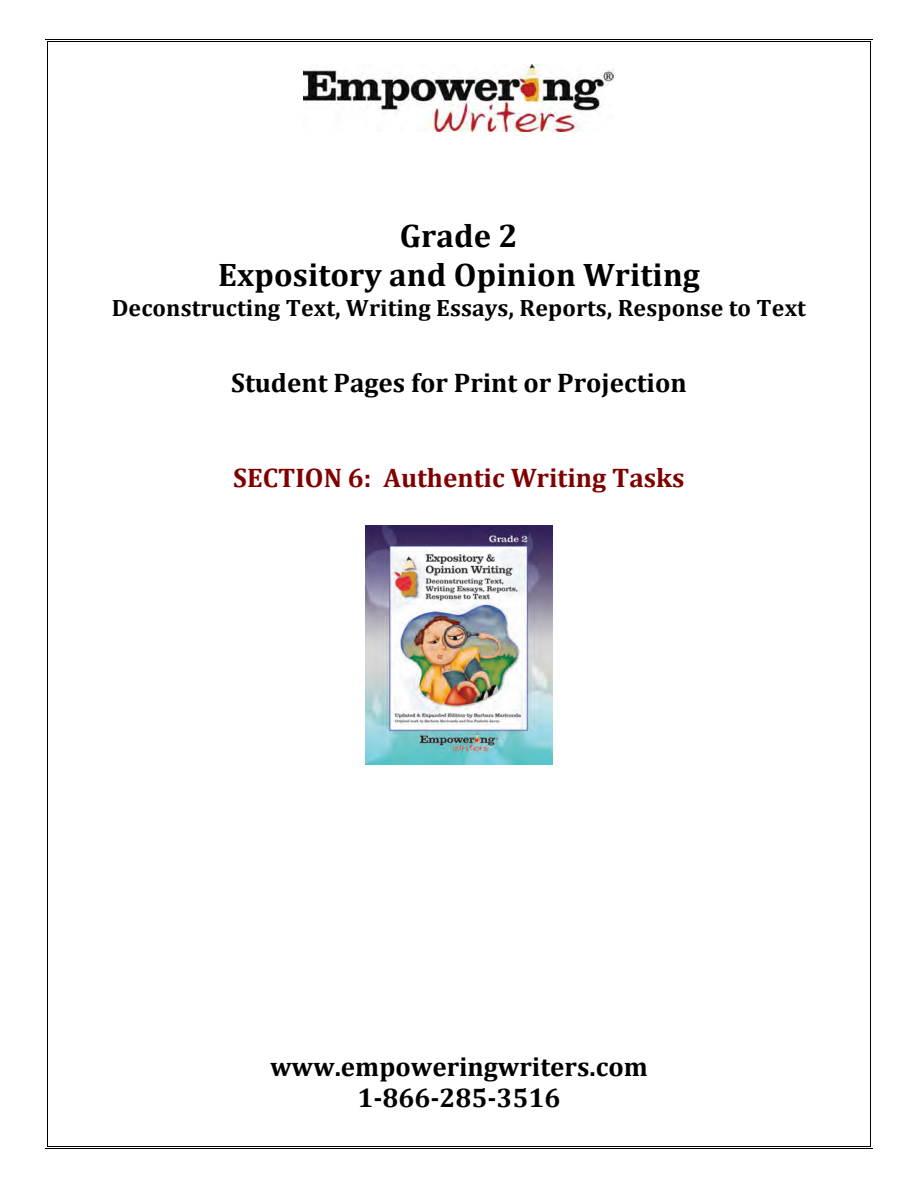
<style>
.page{position:relative;width:918px;height:1188px;background:#fff}
.page>*{position:absolute;margin:0;border:0;box-sizing:border-box;transform-origin:0 0}
.t1{font:700 32.7px/38.5px "Cambria";letter-spacing:.005em;color:#000;text-align:center}
.t2{font:700 27px/31.3px "Cambria";color:#000;text-align:center}
.t3{font:700 27px "Cambria";color:#800000}
.t4{font:700 23.7px "Cambria";letter-spacing:.005em;color:#000}
</style>
<div class="page">
<img style="left:303px;top:64px;width:311px;height:67px">
<img style="left:366px;top:525px;width:186px;height:240px">
<hr style="left:48px;top:41px;width:822px;height:1px;background:#000">
<hr style="left:47px;top:42px;width:1px;height:1104px;background:#000">
<hr style="left:872px;top:42px;width:1px;height:1104px;background:#000">
<hr style="left:870px;top:42px;width:1px;height:1104px;background:#000">
<hr style="left:48px;top:1148px;width:822px;height:1px;background:#000">
<hr style="left:48px;top:1146px;width:822px;height:1px;background:#000">
<p class="t1" style="left:218px;top:216px;width:483px">Grade 2<br>Expository and Opinion Writing</p>
<p class="t4" style="left:112px;top:294px;width:696px">Deconstructing Text, Writing Essays, Reports, Response to Text</p>
<p class="t2" style="left:231px;top:367px;width:457px">Student Pages for Print or Projection</p>
<p class="t3" style="left:233px;top:462px;width:453px">SECTION 6: Authentic Writing Tasks</p>
<p class="t2" style="left:270px;top:1050px;width:379px">www.empoweringwriters.com<br>1--‐866--‐285--‐3516</p>
</div>
